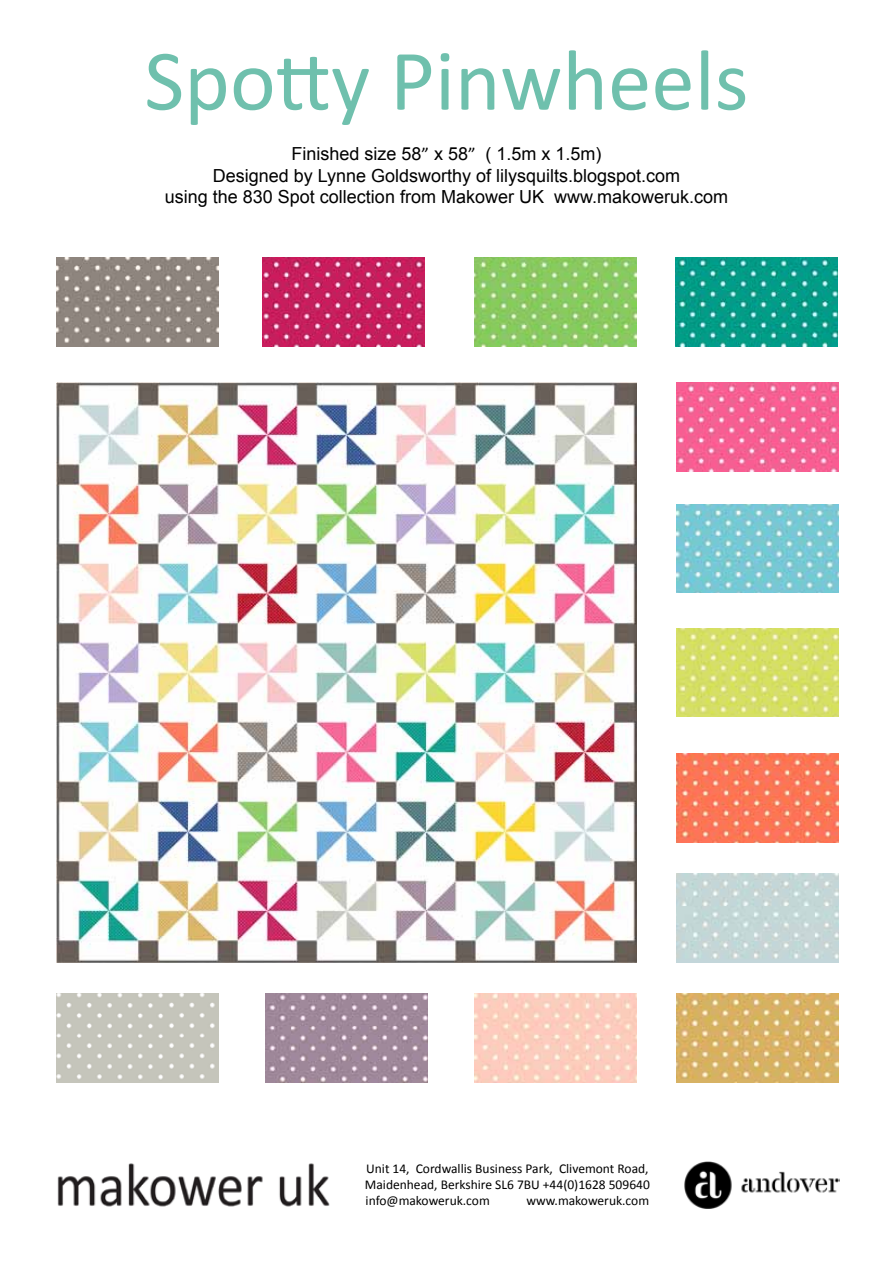
<style>
.page{position:relative;width:893px;height:1263px;background:#fff}
.page>*{position:absolute;margin:0;border:0;box-sizing:border-box;transform-origin:0 0}
.t1{font:87px "Calibri";color:#6fc0ad}
.t2{font:18px/21.6px "Arial";color:#000;text-align:center}
.t3{font:13.5px/16.2px "Calibri";color:#000;text-align:justify}
.s1{font-family:"Calibri"}
</style>
<div class="page">
<img style="left:57px;top:383px;width:579px;height:579px">
<img style="left:677px;top:383px;width:162px;height:89px">
<img style="left:677px;top:873px;width:162px;height:89px">
<img style="left:677px;top:628px;width:162px;height:89px">
<img style="left:677px;top:504px;width:162px;height:89px">
<img style="left:677px;top:754px;width:162px;height:88px">
<img style="left:677px;top:993px;width:162px;height:89px">
<img style="left:474px;top:993px;width:162px;height:89px">
<img style="left:265px;top:993px;width:162px;height:89px">
<img style="left:56px;top:993px;width:162px;height:89px">
<img style="left:474px;top:257px;width:162px;height:89px">
<img style="left:262px;top:257px;width:162px;height:89px">
<img style="left:56px;top:257px;width:162px;height:89px">
<img style="left:675px;top:257px;width:162px;height:89px">
<img style="left:57px;top:1163px;width:273px;height:44px">
<img style="left:684px;top:1162px;width:156px;height:47px">
<h1 class="t1" style="left:144px;top:26px;width:606px">Spotty Pinwheels</h1>
<p class="t2" style="left:165px;top:143px;width:565px">Finished size 58<span class="s1">”</span> x 58<span class="s1">”</span> ( 1.5m x 1.5m)<br>Designed by Lynne Goldsworthy of lilysquilts.blogspot.com<br>using the 830 Spot collection from Makower UK www.makoweruk.com</p>
<p class="t3" style="left:365px;top:1160px;width:286px">Unit 14, Cordwallis Business Park, Clivemont Road, Maidenhead, Berkshire SL6 7BU +44(0)1628 509640 info@makoweruk.com</p>
<p class="t3" style="left:526px;top:1193px;width:124px">www.makoweruk.com</p>
</div>
